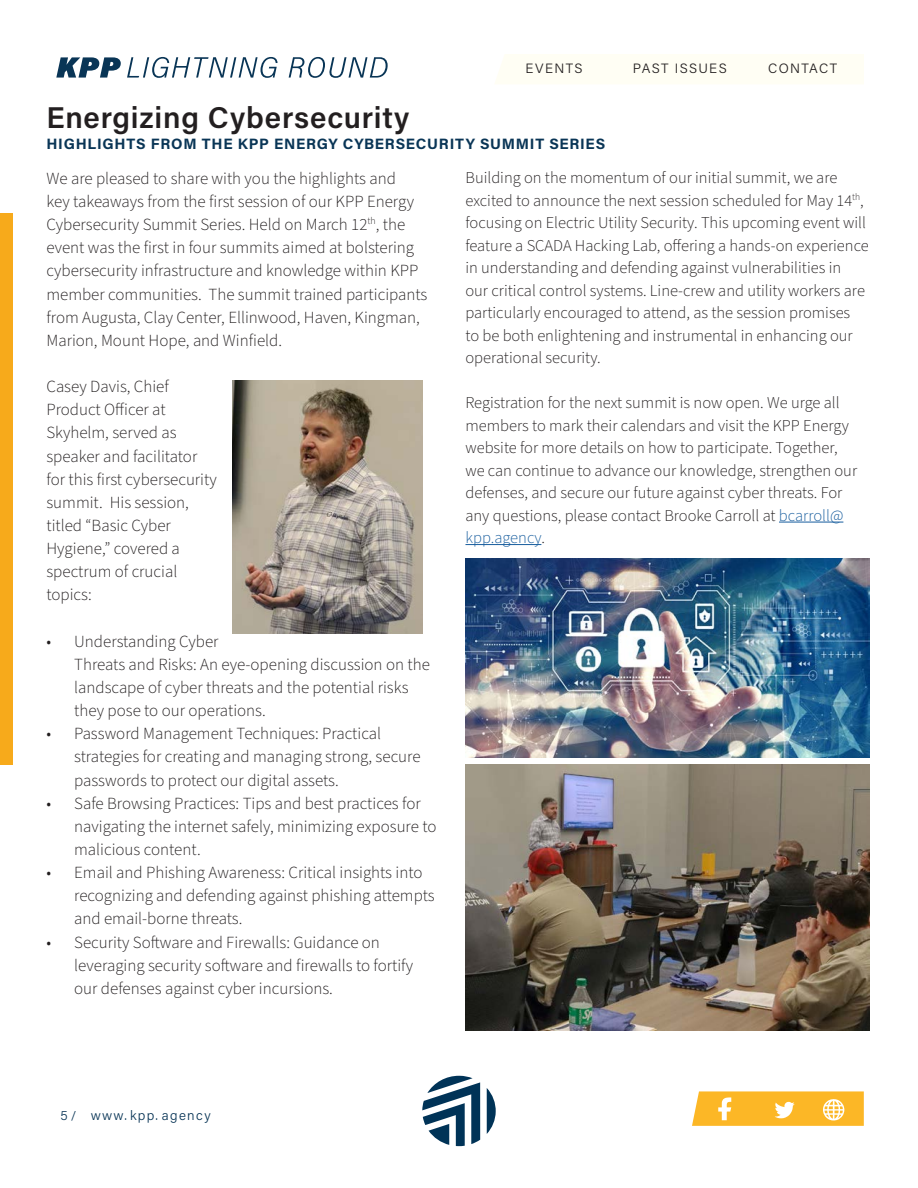
<style>
.page{position:relative;width:918px;height:1188px;background:#fff}
.page>*{position:absolute;margin:0;border:0;box-sizing:border-box;transform-origin:0 0}
.t1{font:600 30px "Acumin Pro";letter-spacing:.025em;color:#231f20}
.body_text{font:300 16.95px/23.1px "Source Sans Pro";color:#231f20}
.body_text-2{font:300 16.5px/22.5px "Source Sans Pro";color:#231f20}
.t2{font:700 15px "Acumin Pro";letter-spacing:.05em;color:#093556}
.t3{font:300 13.5px "Acumin Pro";letter-spacing:.105em;color:#231f20}
.t4{font:300 13.5px "Acumin Pro";letter-spacing:.1em;color:#093556}
.t5{font:300 12.75px "Acumin Pro";color:#093556}
.s1{color:#175d9e}
</style>
<div class="page">
<div style="left:0;top:213px;width:12px;height:552px;background:#f7aa1b"></div>
<div style="left:495px;top:54px;width:369px;height:30px;background:#fffef4"></div>
<svg style="left:692px;top:1091px;width:172px;height:35px;background:#fcc043"></svg>
<svg style="left:56px;top:57px;width:65px;height:21px"></svg>
<svg style="left:127px;top:57px;width:151px;height:21px"></svg>
<svg style="left:289px;top:57px;width:99px;height:21px"></svg>
<svg style="left:422px;top:1076px;width:58px;height:70px"></svg>
<svg style="left:487px;top:1088px;width:9px;height:46px"></svg>
<hr style="left:779px;top:522px;width:64px;height:1px;background:#175d9e">
<hr style="left:465px;top:544px;width:76px;height:1px;background:#175d9e">
<img style="left:232px;top:380px;width:191px;height:253px">
<img style="left:465px;top:765px;width:404px;height:265px">
<img style="left:466px;top:558px;width:403px;height:199px">
<p class="t3" style="left:525px;top:59px;width:59px">EVENTS</p>
<p class="t3" style="left:633px;top:59px;width:95px">PAST ISSUES</p>
<p class="t3" style="left:768px;top:59px;width:71px">CONTACT</p>
<p class="t1" style="left:46px;top:96px;width:364px">Energizing Cybersecurity</p>
<p class="t2" style="left:46px;top:134px;width:560px">HIGHLIGHTS FROM THE KPP ENERGY CYBERSECURITY SUMMIT SERIES</p>
<p class="body_text-2" style="left:465px;top:167px;width:405px">Building on the momentum of our initial summit, we are excited to announce the next session scheduled for May 14<sup>th</sup>, focusing on Electric Utility Security. This upcoming event will feature a SCADA Hacking Lab, offering a hands-on experience in understanding and defending against vulnerabilities in<br>our critical control systems. Line-crew and utility workers are particularly encouraged to attend, as the session promises<br>to be both enlightening and instrumental in enhancing our operational security.</p>
<p class="body_text-2" style="left:465px;top:392px;width:393px">Registration for the next summit is now open. We urge all members to mark their calendars and visit the KPP Energy website for more details on how to participate. Together, we can continue to advance our knowledge, strengthen our defenses, and secure our future against cyber threats. For any questions, please contact Brooke Carroll at <span class="s1">bcarroll@ kpp.agency</span>.</p>
<p class="body_text" style="left:46px;top:167px;width:382px">We are pleased to share with you the highlights and<br>key takeaways from the first session of our KPP Energy Cybersecurity Summit Series. Held on March 12<sup>th</sup>, the event was the first in four summits aimed at bolstering cybersecurity infrastructure and knowledge within KPP member communities. The summit trained participants from Augusta, Clay Center, Ellinwood, Haven, Kingman, Marion, Mount Hope, and Winfield.</p>
<p class="body_text" style="left:46px;top:375px;width:172px">Casey Davis, Chief<br>Product Officer at<br>Skyhelm, served as speaker and facilitator for this first cybersecurity summit. His session, titled “Basic Cyber<br>Hygiene,” covered a spectrum of crucial topics:</p>
<p class="body_text" style="left:74px;top:630px;width:357px;text-indent:-28px">• Understanding Cyber<br>Threats and Risks: An eye-opening discussion on the landscape of cyber threats and the potential risks they pose to our operations.</p>
<p class="body_text" style="left:74px;top:723px;width:348px;text-indent:-28px">• Password Management Techniques: Practical strategies for creating and managing strong, secure passwords to protect our digital assets.</p>
<p class="body_text" style="left:74px;top:792px;width:364px;text-indent:-28px">• Safe Browsing Practices: Tips and best practices for navigating the internet safely, minimizing exposure to malicious content.</p>
<p class="body_text" style="left:74px;top:861px;width:362px;text-indent:-28px">• Email and Phishing Awareness: Critical insights into recognizing and defending against phishing attempts and email-borne threats.</p>
<p class="body_text" style="left:74px;top:931px;width:340px;text-indent:-28px">• Security Software and Firewalls: Guidance on leveraging security software and firewalls to fortify our defenses against cyber incursions.</p>
<p class="t5" style="left:60px;top:1106px;width:18px">5 /</p>
<p class="t4" style="left:91px;top:1106px;width:121px">www. kpp. agency</p>
</div>
